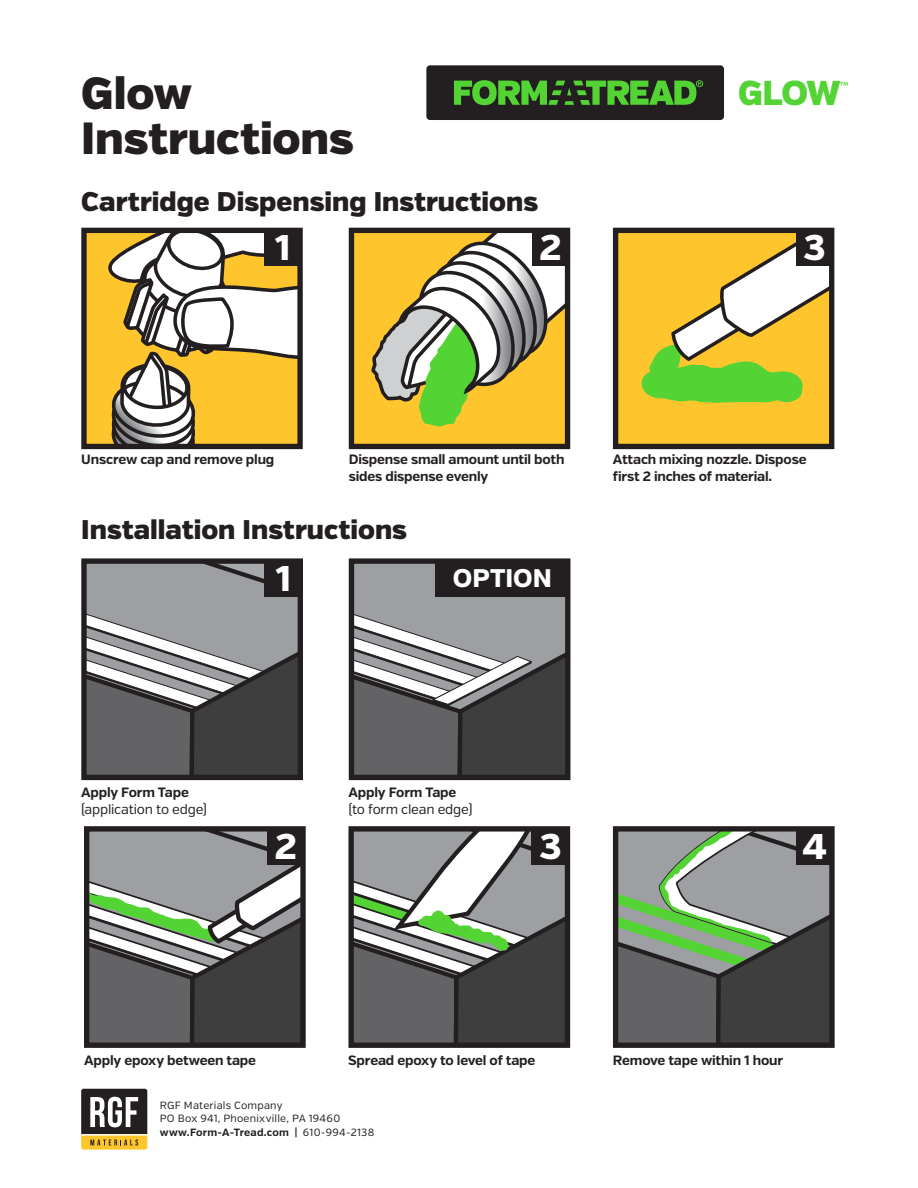
<style>
.page{position:relative;width:918px;height:1188px;background:#fff}
.page>*{position:absolute;margin:0;border:0;box-sizing:border-box;transform-origin:0 0}
.t1{font:900 45px/45px "Verb";color:#231f20}
.t2{font:800 35.7px "Verb";color:#fff}
.t3{font:900 34.5px "Verb";color:#54d335}
.t4{font:900 27px "Verb";color:#231f20}
.t5{font:800 25.5px "Verb";color:#fff}
.t6{font:700 13.5px/16.5px "Verb";letter-spacing:-.01em;color:#231f20}
.t7{font:13.5px/16.5px "Verb";letter-spacing:-.015em;color:#231f20}
.t8{font:13.5px "Myriad Pro";color:#54d335}
.t9{font:10.5px "Verb";letter-spacing:.02em;color:#231f20}
.t10{font:700 10.5px "Verb";letter-spacing:.02em;color:#231f20}
.s1{font-weight:700}
.s2{font-weight:400}
</style>
<div class="page">
<div style="left:426px;top:65px;width:298px;height:55px;background:#231f20;border-radius:4px"></div>
<svg style="left:454px;top:80px;width:249px;height:25px"></svg>
<div style="left:84px;top:230px;width:216px;height:216px;background:#ffc52d"></div>
<svg style="left:107px;top:234px;width:193px;height:216px"></svg>
<div style="left:81px;top:228px;width:222px;height:221px;border:5px solid #231f20"></div>
<div style="left:264px;top:229px;width:38px;height:37px;background:#231f20"></div>
<div style="left:616px;top:230px;width:216px;height:216px;background:#ffc52d"></div>
<svg style="left:642px;top:242px;width:186px;height:161px"></svg>
<div style="left:613px;top:228px;width:221px;height:221px;border:5px solid #231f20"></div>
<div style="left:796px;top:229px;width:37px;height:37px;background:#231f20"></div>
<svg style="left:81px;top:1089px;width:66px;height:61px"></svg>
<svg style="left:87px;top:564px;width:210px;height:210px;background:#7f7f81"></svg>
<div style="left:81px;top:558px;width:222px;height:222px;border:5px solid #231f20"></div>
<div style="left:265px;top:560px;width:37px;height:37px;background:#231f20"></div>
<svg style="left:355px;top:564px;width:209px;height:210px;background:#7d7d7f"></svg>
<div style="left:349px;top:558px;width:221px;height:222px;border:5px solid #231f20"></div>
<div style="left:436px;top:560px;width:133px;height:37px;background:#231f20"></div>
<svg style="left:90px;top:832px;width:210px;height:210px;background:#7b807d"></svg>
<div style="left:84px;top:826px;width:222px;height:222px;border:5px solid #231f20"></div>
<div style="left:267px;top:827px;width:38px;height:37px;background:#231f20"></div>
<svg style="left:354px;top:832px;width:210px;height:210px"></svg>
<div style="left:348px;top:826px;width:222px;height:222px;border:5px solid #231f20"></div>
<div style="left:532px;top:827px;width:37px;height:37px;background:#231f20"></div>
<svg style="left:619px;top:832px;width:210px;height:210px;background:#748074"></svg>
<div style="left:613px;top:826px;width:222px;height:222px;border:5px solid #231f20"></div>
<div style="left:796px;top:827px;width:38px;height:37px;background:#231f20"></div>
<div style="left:351px;top:230px;width:217px;height:216px;background:#ffc52d"></div>
<svg style="left:371px;top:234px;width:193px;height:192px"></svg>
<div style="left:349px;top:228px;width:221px;height:221px;border:5px solid #231f20"></div>
<div style="left:532px;top:229px;width:37px;height:37px;background:#231f20"></div>
<p class="t1" style="left:81px;top:72px;width:274px">Glow<br>Instructions</p>
<p class="t4" style="left:81px;top:185px;width:458px">Cartridge Dispensing Instructions</p>
<p class="t3" style="left:738px;top:72px;width:104px">GLOW</p>
<p class="t8" style="left:840px;top:78px;width:10px">™</p>
<p class="t2" style="left:275px;top:226px;width:17px">1</p>
<p class="t2" style="left:804px;top:226px;width:24px">3</p>
<p class="t2" style="left:540px;top:226px;width:24px">2</p>
<p class="t6" style="left:81px;top:452px;width:195px">Unscrew cap and remove plug</p>
<p class="t6" style="left:613px;top:452px;width:195px">Attach mixing nozzle. Dispose first 2 inches of material.</p>
<p class="t6" style="left:349px;top:452px;width:217px">Dispense small amount until both sides dispense evenly</p>
<p class="t4" style="left:81px;top:513px;width:327px">Installation Instructions</p>
<p class="t2" style="left:276px;top:557px;width:17px">1</p>
<p class="t5" style="left:453px;top:562px;width:101px">OPTION</p>
<p class="t7" style="left:81px;top:785px;width:128px"><span class="s1">Apply Form Tape </span>(application to edge)</p>
<p class="t7" style="left:348px;top:785px;width:126px"><span class="s1">Apply Form Tape </span>(to form clean edge)</p>
<p class="t2" style="left:275px;top:824px;width:24px">2</p>
<p class="t2" style="left:539px;top:824px;width:24px">3</p>
<p class="t2" style="left:803px;top:824px;width:26px">4</p>
<p class="t6" style="left:84px;top:1052px;width:174px">Apply epoxy between tape</p>
<p class="t6" style="left:348px;top:1052px;width:189px">Spread epoxy to level of tape</p>
<p class="t6" style="left:613px;top:1052px;width:172px">Remove tape within 1 hour</p>
<p class="t9" style="left:160px;top:1099px;width:124px">RGF Materials Company</p>
<p class="t9" style="left:160px;top:1112px;width:182px">PO Box 941, Phoenixville, PA 19460</p>
<p class="t10" style="left:160px;top:1126px;width:216px">www.Form-A-Tread.com | <span class="s2">610-994-2138</span></p>
</div>
